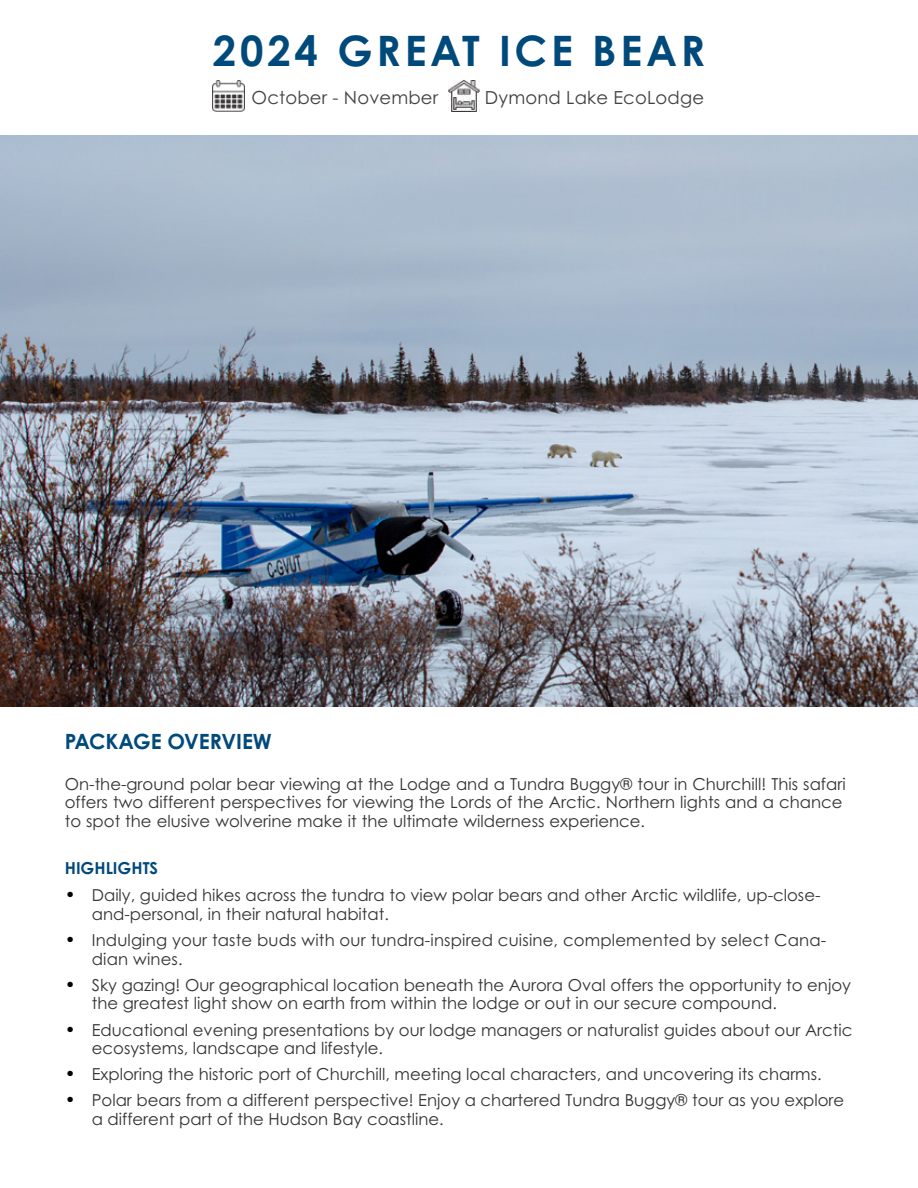
<style>
.page{position:relative;width:918px;height:1188px;background:#fff}
.page>*{position:absolute;margin:0;border:0;box-sizing:border-box;transform-origin:0 0}
.t1{font:700 42px "Century Gothic Pro";letter-spacing:.09em;color:#00497b}
.t2{font:700 21px "Century Gothic Pro";color:#00497b}
.t3{font:18px "Century Gothic Pro";letter-spacing:.01em;color:#414042}
.t4{font:16.5px/18.8px "Century Gothic Pro";color:#333334}
.t5{font:700 16.5px "Century Gothic Pro";color:#00497b}
.s1{font-size:18px;color:#000}
</style>
<div class="page">
<img style="left:1px;top:135px;width:917px;height:571px">
<img style="left:213px;top:80px;width:31px;height:31px">
<img style="left:448px;top:80px;width:32px;height:31px">
<h1 class="t1" style="left:213px;top:25px;width:494px">2024 GREAT ICE BEAR</h1>
<p class="t3" style="left:252px;top:86px;width:188px">October - November</p>
<p class="t3" style="left:485px;top:86px;width:221px">Dymond Lake EcoLodge</p>
<p class="t2" style="left:65px;top:728px;width:209px">PACKAGE OVERVIEW</p>
<p class="t4" style="left:65px;top:774px;width:782px">On-the-ground polar bear viewing at the Lodge and a Tundra Buggy® tour in Churchill! This safari offers two different perspectives for viewing the Lords of the Arctic. Northern lights and a chance to spot the elusive wolverine make it the ultimate wilderness experience.</p>
<p class="t5" style="left:65px;top:857px;width:95px">HIGHLIGHTS</p>
<p class="t4" style="left:92px;top:886px;width:730px;text-indent:-27px"><span class="s1">•</span> Daily, guided hikes across the tundra to view polar bears and other Arctic wildlife, up-close&shy;and-personal, in their natural habitat.</p>
<p class="t4" style="left:92px;top:930px;width:736px;text-indent:-27px"><span class="s1">•</span> Indulging your taste buds with our tundra-inspired cuisine, complemented by select Cana&shy;dian wines.</p>
<p class="t4" style="left:92px;top:975px;width:761px;text-indent:-27px"><span class="s1">•</span> Sky gazing! Our geographical location beneath the Aurora Oval offers the opportunity to enjoy the greatest light show on earth from within the lodge or out in our secure compound.</p>
<p class="t4" style="left:92px;top:1020px;width:762px;text-indent:-27px"><span class="s1">•</span> Educational evening presentations by our lodge managers or naturalist guides about our Arctic ecosystems, landscape and lifestyle.</p>
<p class="t4" style="left:65px;top:1065px;width:758px"><span class="s1">•</span> Exploring the historic port of Churchill, meeting local characters, and uncovering its charms.</p>
<p class="t4" style="left:92px;top:1091px;width:754px;text-indent:-27px"><span class="s1">•</span> Polar bears from a different perspective! Enjoy a chartered Tundra Buggy® tour as you explore a different part of the Hudson Bay coastline.</p>
</div>
